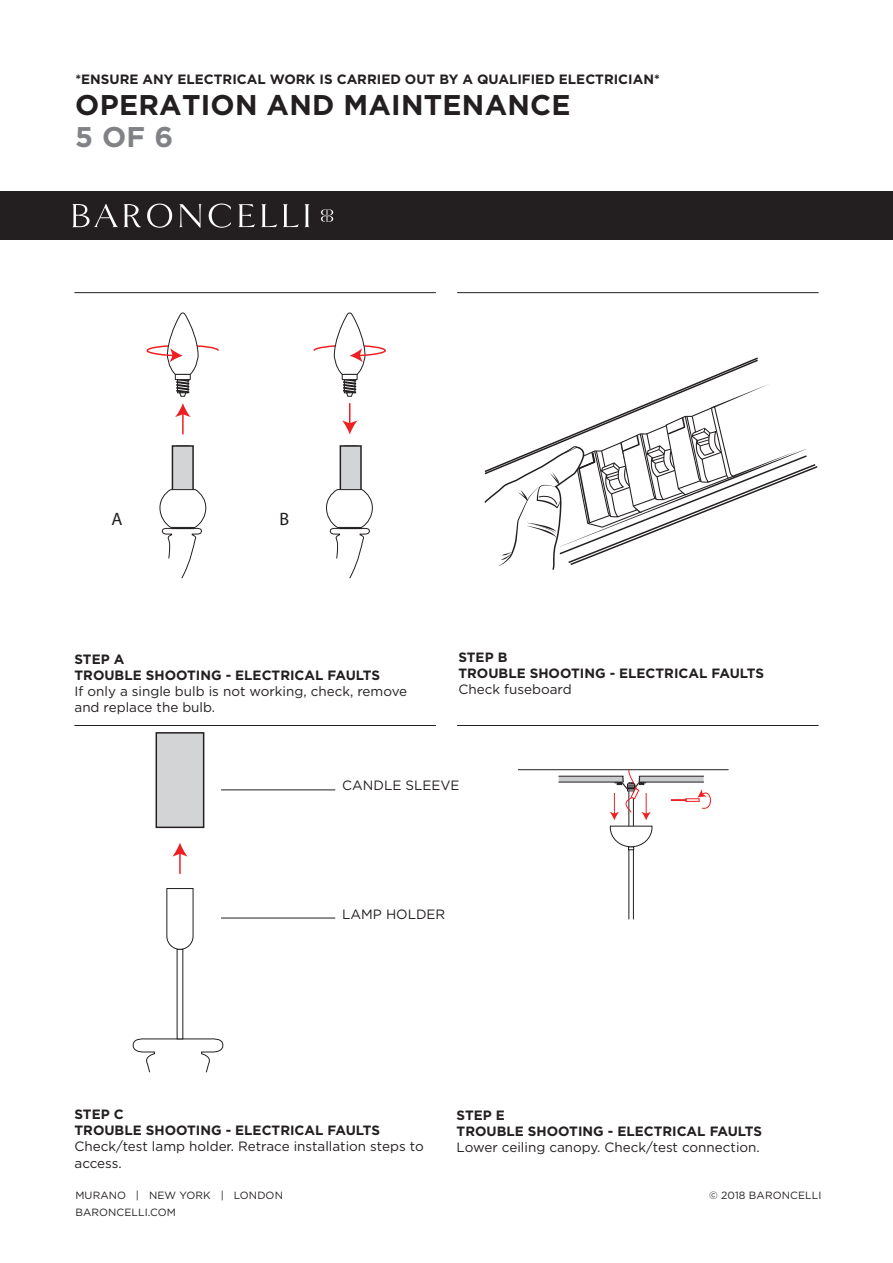
<style>
.page{position:relative;width:893px;height:1263px;background:#fff}
.page>*{position:absolute;margin:0;border:0;box-sizing:border-box;transform-origin:0 0}
.t1{font:700 28.5px "Gotham";letter-spacing:.01em;color:#231f20}
.t2{font:700 28.5px "Gotham";color:#808285}
.t3{font:18px "Myriad Pro";color:#231f20}
.t4{font:700 13.5px/16.2px "Gotham";color:#231f20}
.t5{font:13.5px/16.2px "Gotham";color:#231f20}
.t6{font:10.5px/16.5px "Gotham";letter-spacing:.01em;color:#231f20}
</style>
<div class="page">
<hr style="left:179px;top:852px;width:2px;height:22px;background:#ee1f23">
<svg style="left:172px;top:843px;width:15px;height:13px"></svg>
<div style="left:0;top:191px;width:893px;height:49px;background:#231f20"></div>
<hr style="left:74px;top:292px;width:362px;height:1px;background:#231f20">
<hr style="left:457px;top:292px;width:362px;height:1px;background:#231f20">
<svg style="left:72px;top:204px;width:261px;height:24px"></svg>
<hr style="left:457px;top:725px;width:362px;height:1px;background:#231f20">
<hr style="left:74px;top:725px;width:362px;height:1px;background:#231f20">
<svg style="left:484px;top:357px;width:334px;height:213px"></svg>
<hr style="left:221px;top:918px;width:114px;height:1px;background:#231f20">
<hr style="left:221px;top:790px;width:114px;height:1px;background:#231f20">
<svg style="left:342px;top:403px;width:15px;height:31px"></svg>
<svg style="left:313px;top:313px;width:73px;height:84px"></svg>
<hr style="left:182px;top:413px;width:2px;height:21px;background:#ee1f23">
<svg style="left:175px;top:403px;width:16px;height:14px"></svg>
<svg style="left:146px;top:313px;width:73px;height:84px"></svg>
<div style="left:172px;top:445px;width:22px;height:84px;background:#d3d4d6;border:1px solid #231f20"></div>
<div style="left:340px;top:445px;width:22px;height:84px;background:#d3d4d6;border:1px solid #231f20"></div>
<svg style="left:132px;top:1038px;width:92px;height:35px"></svg>
<svg style="left:177px;top:950px;width:6px;height:89px"></svg>
<svg style="left:166px;top:888px;width:27px;height:62px"></svg>
<div style="left:156px;top:732px;width:48px;height:96px;background:#d3d4d6;border:1px solid #231f20"></div>
<svg style="left:160px;top:489px;width:46px;height:90px"></svg>
<svg style="left:326px;top:489px;width:47px;height:90px"></svg>
<hr style="left:518px;top:769px;width:210px;height:1px;background:#231f20">
<svg style="left:629px;top:820px;width:5px;height:99px"></svg>
<svg style="left:610px;top:826px;width:42px;height:24px"></svg>
<svg style="left:558px;top:769px;width:157px;height:51px"></svg>
<p class="t4" style="left:75px;top:71px;width:586px">*ENSURE ANY ELECTRICAL WORK IS CARRIED OUT BY A QUALIFIED ELECTRICIAN*</p>
<h1 class="t1" style="left:75px;top:88px;width:497px">OPERATION AND MAINTENANCE</h1>
<h1 class="t2" style="left:75px;top:119px;width:99px">5 OF 6</h1>
<h2 class="t3" style="left:112px;top:508px;width:13px">A</h2>
<h2 class="t3" style="left:279px;top:508px;width:11px">B</h2>
<p class="t4" style="left:75px;top:651px;width:307px">STEP A<br>TROUBLE SHOOTING - ELECTRICAL FAULTS</p>
<p class="t5" style="left:75px;top:683px;width:334px">If only a single bulb is not working, check, remove and replace the bulb.</p>
<p class="t4" style="left:458px;top:649px;width:307px">STEP B<br>TROUBLE SHOOTING - ELECTRICAL FAULTS</p>
<p class="t5" style="left:458px;top:681px;width:115px">Check fuseboard</p>
<p class="t5" style="left:342px;top:777px;width:119px">CANDLE SLEEVE</p>
<p class="t5" style="left:342px;top:906px;width:105px">LAMP HOLDER</p>
<p class="t4" style="left:75px;top:1106px;width:307px">STEP C<br>TROUBLE SHOOTING - ELECTRICAL FAULTS</p>
<p class="t5" style="left:75px;top:1138px;width:351px">Check/test lamp holder. Retrace installation steps to access.</p>
<p class="t6" style="left:75px;top:1187px;width:209px">MURANO | NEW YORK | LONDON<br>BARONCELLI.COM</p>
<p class="t4" style="left:457px;top:1107px;width:307px">STEP E<br>TROUBLE SHOOTING - ELECTRICAL FAULTS</p>
<p class="t5" style="left:457px;top:1139px;width:305px">Lower ceiling canopy. Check/test connection.</p>
<p class="t6" style="left:709px;top:1187px;width:114px">© 2018 BARONCELLI</p>
</div>
